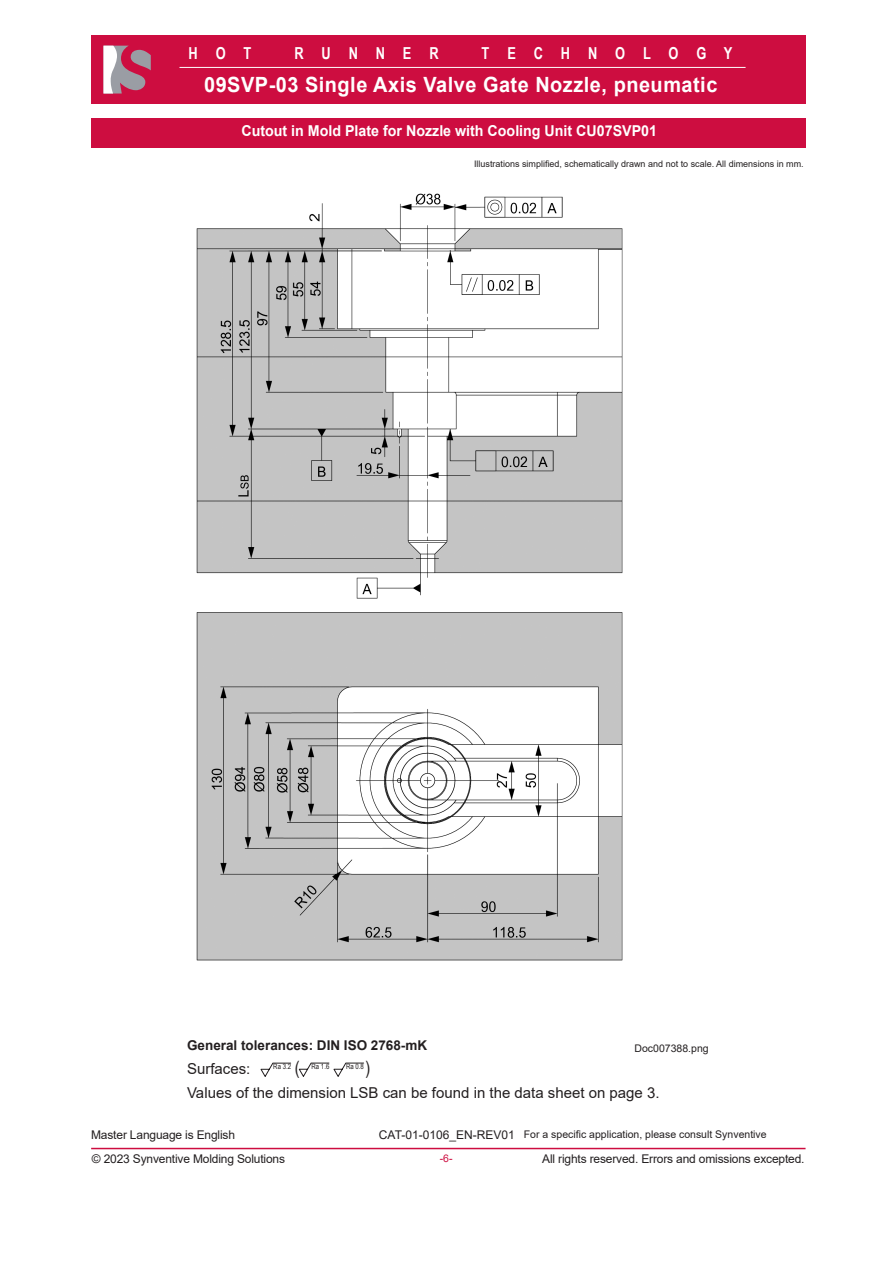
<style>
.page{position:relative;width:893px;height:1263px;background:#fff}
.page>*{position:absolute;margin:0;border:0;box-sizing:border-box;transform-origin:0 0}
.t1{font:700 21px "Arial";letter-spacing:.025em;color:#fff;scale:.95 1}
.t2{font:18px "Arial Narrow";color:#231f20}
.t3{font:700 16.5px "Arial Narrow";color:#fff;scale:.95 1}
.Table_Black_10{font:15px "Arial";color:#231f20}
.Header_Title_White{font:700 15px "Arial";color:#fff;scale:.95 1}
.Table_Black_Bold_10{font:700 13.5px "Arial";color:#231f20}
.t4{font:12px "Arial";letter-spacing:-.015em;color:#231f20}
.t5{font:10.5px "Arial";color:#231f20}
.t6{font:10.5px "Arial";color:#cd0d40}
.t7{font:9px "Arial";color:#231f20}
.t8{font:7.35px "Arial Narrow";color:#231f20}
.s1{font-size:12px}
</style>
<div class="page">
<div style="left:91px;top:118px;width:715px;height:29px;background:#cd0d40"></div>
<div style="left:91px;top:35px;width:715px;height:68px;background:#cd0d40"></div>
<hr style="left:179px;top:67px;width:567px;height:1px;background:#fff">
<svg style="left:103px;top:46px;width:48px;height:48px"></svg>
<hr style="left:91px;top:1148px;width:714px;height:1px;background:#cd0d40">
<img style="left:196px;top:193px;width:427px;height:768px">
<svg style="left:260px;top:1063px;width:31px;height:14px"></svg>
<svg style="left:299px;top:1063px;width:65px;height:14px"></svg>
<h3 class="t3" style="left:189px;top:41px;width:68px">H O T</h3>
<h3 class="t3" style="left:294px;top:41px;width:153px">R U N N E R</h3>
<h3 class="t3" style="left:482px;top:41px;width:266px">T E C H N O L O G Y</h3>
<h1 class="t1" style="left:204px;top:70px;width:542px">09SVP-03 Single Axis Valve Gate Nozzle, pneumatic</h1>
<p class="Header_Title_White" style="left:241px;top:121px;width:439px">Cutout in Mold Plate for Nozzle with Cooling Unit CU07SVP01</p>
<p class="t7" style="left:474px;top:158px;width:331px">Illustrations simplified, schematically drawn and not to scale. All dimensions in mm.</p>
<p class="Table_Black_Bold_10" style="left:187px;top:1035px;width:242px">General tolerances: DIN ISO 2768-mK</p>
<p class="Table_Black_10" style="left:187px;top:1058px;width:65px">Surfaces:</p>
<p class="t8" style="left:273px;top:1061px;width:19px">Ra 3.2</p>
<p class="t8" style="left:312px;top:1061px;width:19px">Ra 1.6</p>
<p class="t8" style="left:346px;top:1061px;width:19px">Ra 0.8</p>
<p class="t5" style="left:635px;top:1041px;width:76px">Doc007388.png</p>
<p class="t2" style="left:295px;top:1055px;width:6px">(</p>
<p class="t2" style="left:365px;top:1055px;width:6px">)</p>
<p class="Table_Black_10" style="left:187px;top:1082px;width:474px">Values of the dimension LSB can be found in the data sheet on page 3.</p>
<p class="t4" style="left:91px;top:1126px;width:145px">Master Language is English</p>
<p class="t5" style="left:379px;top:1126px;width:389px"><span class="s1">CAT-01-0106_EN-REV01</span> For a specific application, please consult Synventive</p>
<p class="t4" style="left:92px;top:1150px;width:195px">© 2023 Synventive Molding Solutions</p>
<p class="t6" style="left:440px;top:1151px;width:14px">-6-</p>
<p class="t4" style="left:542px;top:1150px;width:264px">All rights reserved. Errors and omissions excepted.</p>
</div>
